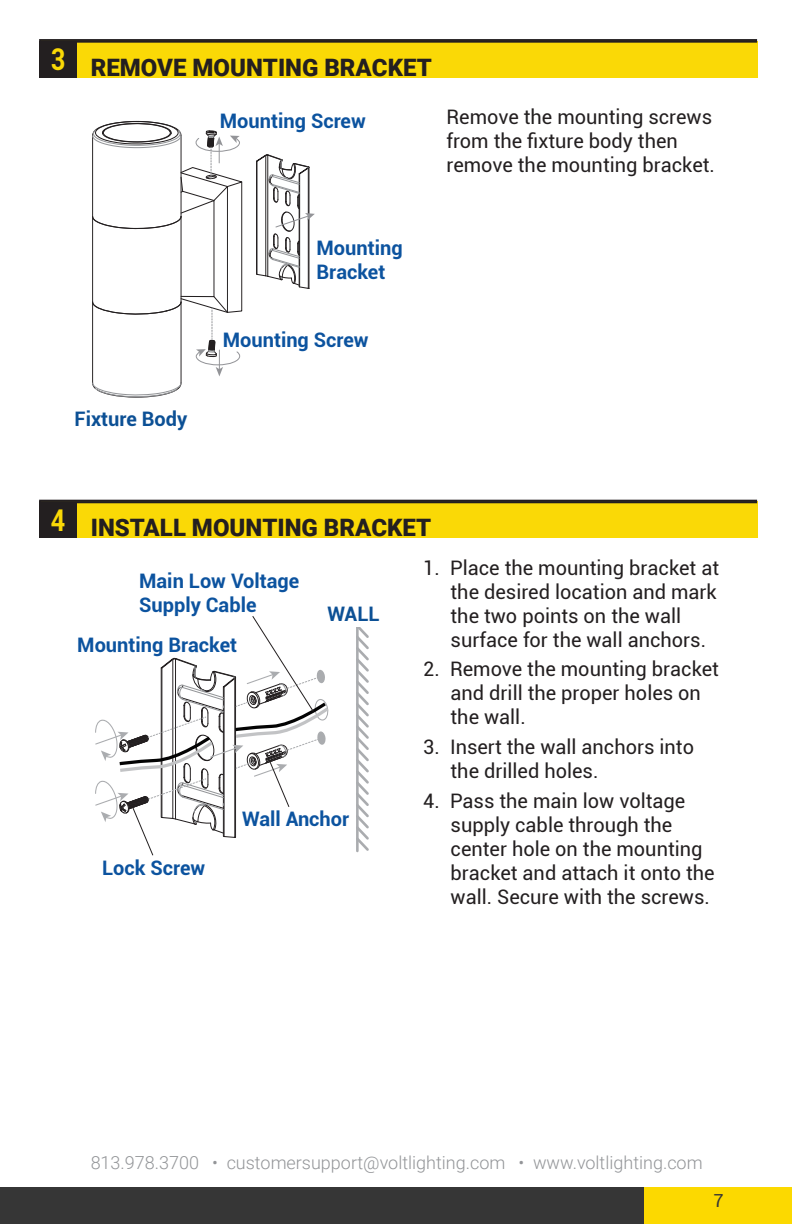
<style>
.page{position:relative;width:792px;height:1224px;background:#fff}
.page>*{position:absolute;margin:0;border:0;box-sizing:border-box;transform-origin:0 0}
.spec_numbers{font:700 30px "Roboto";color:#fad906;scale:.84 1}
.t1{font:900 24px "Roboto";color:#231f20}
.t2{font:20px/24px "Roboto";color:#231f20}
.t3{font:700 20px/24px "Roboto";color:#0c539f}
.t4{font:700 20px "Roboto";color:#0c5095}
.copyright{font:300 18px "Roboto";color:#939598}
.t5{font:18px "Roboto";color:#363636}
</style>
<div class="page">
<div style="left:1px;top:1188px;width:644px;height:36px;background:#363636"></div>
<div style="left:645px;top:1188px;width:147px;height:36px;background:#fcd900"></div>
<div style="left:46px;top:41px;width:711px;height:37px;background:#fad906"></div>
<div style="left:46px;top:501px;width:711px;height:37px;background:#fad906"></div>
<div style="left:39px;top:41px;width:38px;height:37px;background:#231f20"></div>
<div style="left:39px;top:501px;width:38px;height:37px;background:#231f20"></div>
<div style="left:39px;top:39px;width:718px;height:4px;border:2px solid #231f20"></div>
<div style="left:39px;top:500px;width:718px;height:3px;border:2px solid #231f20"></div>
<hr style="left:92px;top:302px;width:1px;height:81px;background:#231f20">
<hr style="left:181px;top:302px;width:1px;height:81px;background:#231f20">
<svg style="left:92px;top:382px;width:90px;height:16px"></svg>
<svg style="left:256px;top:154px;width:59px;height:135px"></svg>
<svg style="left:92px;top:120px;width:151px;height:256px"></svg>
<div style="left:220px;top:109px;width:148px;height:23px;background:#fff"></div>
<div style="left:223px;top:327px;width:148px;height:24px;background:#fff"></div>
<svg style="left:356px;top:628px;width:13px;height:225px"></svg>
<svg style="left:95px;top:616px;width:234px;height:240px"></svg>
<p class="spec_numbers" style="left:51px;top:38px;width:19px">3</p>
<p class="t1" style="left:91px;top:50px;width:343px">REMOVE MOUNTING BRACKET</p>
<p class="t3" style="left:220px;top:108px;width:147px">Mounting Screw</p>
<p class="t2" style="left:447px;top:104px;width:270px">Remove the mounting screws from the fixture body then remove the mounting bracket.</p>
<p class="t4" style="left:75px;top:405px;width:114px">Fixture Body</p>
<p class="t3" style="left:317px;top:235px;width:88px">Mounting<br>Bracket</p>
<p class="t3" style="left:223px;top:327px;width:147px">Mounting Screw</p>
<p class="spec_numbers" style="left:51px;top:499px;width:19px">4</p>
<p class="t1" style="left:91px;top:511px;width:342px">INSTALL MOUNTING BRACKET</p>
<p class="t3" style="left:139px;top:568px;width:162px">Main Low Voltage<br>Supply Cable</p>
<p class="t3" style="left:77px;top:632px;width:161px">Mounting Bracket</p>
<p class="t4" style="left:327px;top:600px;width:54px">WALL</p>
<p class="t3" style="left:102px;top:855px;width:105px">Lock Screw</p>
<p class="t3" style="left:242px;top:806px;width:109px">Wall Anchor</p>
<p class="t2" style="left:451px;top:555px;width:270px;text-indent:-27px">1. Place the mounting bracket at the desired location and mark the two points on the wall surface for the wall anchors.</p>
<p class="t2" style="left:451px;top:656px;width:270px;text-indent:-27px">2. Remove the mounting bracket and drill the proper holes on the wall.</p>
<p class="t2" style="left:451px;top:734px;width:245px;text-indent:-27px">3. Insert the wall anchors into the drilled holes.</p>
<p class="t2" style="left:451px;top:788px;width:266px;text-indent:-27px">4. Pass the main low voltage supply cable through the center hole on the mounting bracket and attach it onto the wall. Secure with the screws.</p>
<p class="copyright" style="left:91px;top:1150px;width:613px">813.978.3700 • customersupport@voltlighting.com • www.voltlighting.com</p>
<p class="t5" style="left:713px;top:1188px;width:12px">7</p>
</div>
